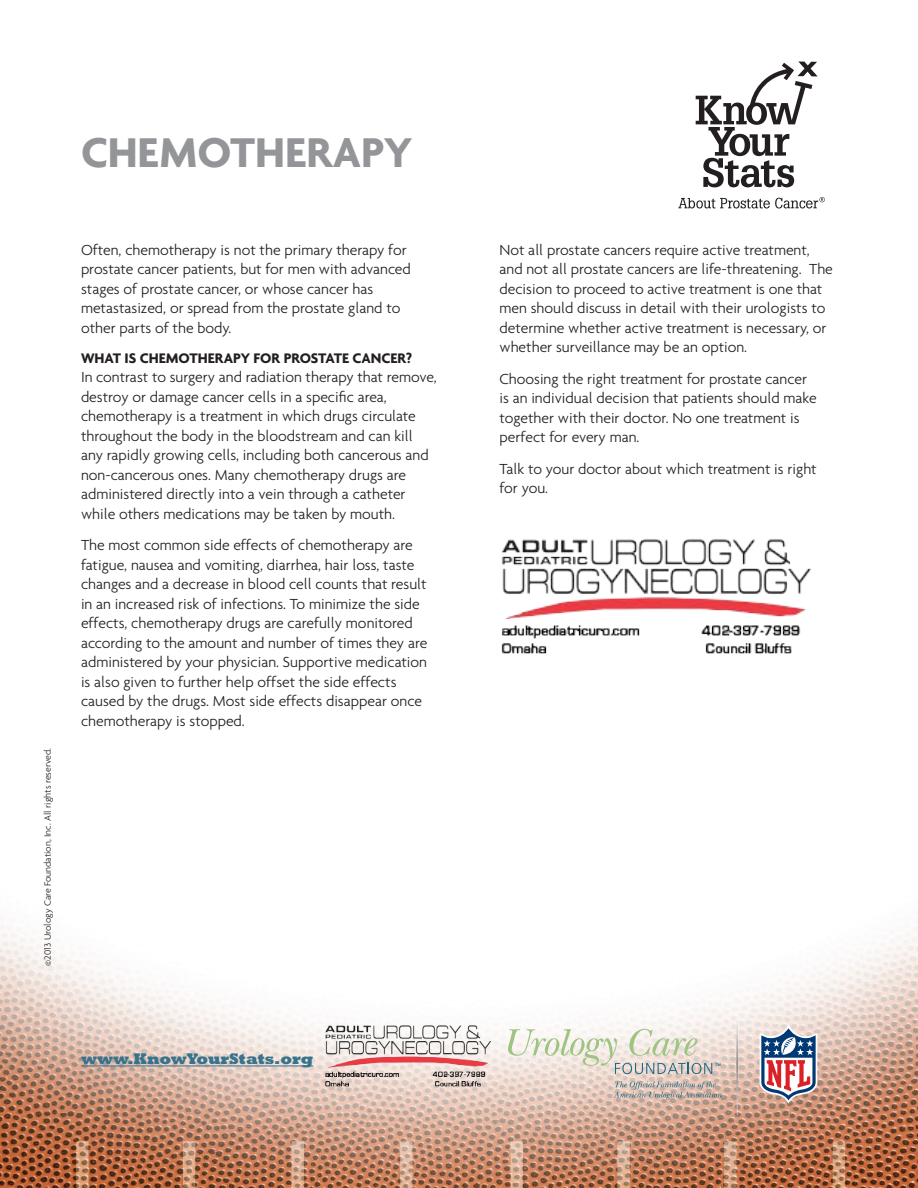
<style>
.page{position:relative;width:918px;height:1188px;background:#fff}
.page>*{position:absolute;margin:0;border:0;box-sizing:border-box;transform-origin:0 0}
.Head{font:700 45px "Agenda";color:#939598}
._10_pt__copy{font:300 15.75px/19.5px "Agenda";color:#231f20}
.Body_Copy{font:800 15.6px "Rockwell";color:#37738d}
._10_pt__copy-2{font:700 15px "Agenda";color:#231f20}
._10_pt__copy-3{font:300 9.9px "Agenda";color:#231f20}
</style>
<div class="page">
<img style="left:1px;top:927px;width:917px;height:261px">
<svg style="left:76px;top:1141px;width:13px;height:47px"></svg>
<svg style="left:183px;top:1141px;width:12px;height:47px"></svg>
<svg style="left:292px;top:1141px;width:12px;height:47px"></svg>
<svg style="left:400px;top:1141px;width:13px;height:47px"></svg>
<svg style="left:511px;top:1141px;width:12px;height:47px"></svg>
<svg style="left:617px;top:1141px;width:13px;height:47px"></svg>
<svg style="left:724px;top:1141px;width:13px;height:47px"></svg>
<svg style="left:833px;top:1141px;width:12px;height:47px"></svg>
<hr style="left:81px;top:1066px;width:232px;height:1px;background:#37738d">
<svg style="left:760px;top:1024px;width:57px;height:80px"></svg>
<svg style="left:737px;top:1012px;width:1px;height:104px"></svg>
<svg style="left:614px;top:1081px;width:108px;height:19px;background:#c3b4ac"></svg>
<svg style="left:508px;top:1029px;width:213px;height:45px"></svg>
<svg style="left:696px;top:61px;width:122px;height:126px"></svg>
<svg style="left:678px;top:197px;width:147px;height:11px"></svg>
<img style="left:501px;top:539px;width:310px;height:115px">
<img style="left:323px;top:1018px;width:177px;height:71px">
<p class="Head" style="left:81px;top:125px;width:333px">CHEMOTHERAPY</p>
<p class="_10_pt__copy-3" style="left:42px;top:966px;width:219px;rotate:-90deg">©2013 Urology Care Foundation, Inc. All rights reserved.</p>
<p class="_10_pt__copy" style="left:81px;top:240px;width:331px">Often, chemotherapy is not the primary therapy for prostate cancer patients, but for men with advanced stages of prostate cancer, or whose cancer has metastasized, or spread from the prostate gland to other parts of the body.</p>
<p class="_10_pt__copy-2" style="left:81px;top:349px;width:333px">WHAT IS CHEMOTHERAPY FOR PROSTATE CANCER?</p>
<p class="_10_pt__copy" style="left:81px;top:367px;width:357px">In contrast to surgery and radiation therapy that remove, destroy or damage cancer cells in a specific area, chemotherapy is a treatment in which drugs circulate throughout the body in the bloodstream and can kill any rapidly growing cells, including both cancerous and non-cancerous ones. Many chemotherapy drugs are administered directly into a vein through a catheter while others medications may be taken by mouth.</p>
<p class="_10_pt__copy" style="left:81px;top:535px;width:348px">The most common side effects of chemotherapy are fatigue, nausea and vomiting, diarrhea, hair loss, taste changes and a decrease in blood cell counts that result in an increased risk of infections. To minimize the side effects, chemotherapy drugs are carefully monitored according to the amount and number of times they are administered by your physician. Supportive medication is also given to further help offset the side effects caused by the drugs. Most side effects disappear once chemotherapy is stopped.</p>
<p class="Body_Copy" style="left:81px;top:1049px;width:234px">www.KnowYourStats.org</p>
<p class="_10_pt__copy" style="left:499px;top:240px;width:335px">Not all prostate cancers require active treatment, and not all prostate cancers are life-threatening. The decision to proceed to active treatment is one that men should discuss in detail with their urologists to determine whether active treatment is necessary, or whether surveillance may be an option.</p>
<p class="_10_pt__copy" style="left:499px;top:369px;width:319px">Choosing the right treatment for prostate cancer is an individual decision that patients should make together with their doctor. No one treatment is perfect for every man.</p>
<p class="_10_pt__copy" style="left:499px;top:459px;width:319px">Talk to your doctor about which treatment is right for you.</p>
</div>
